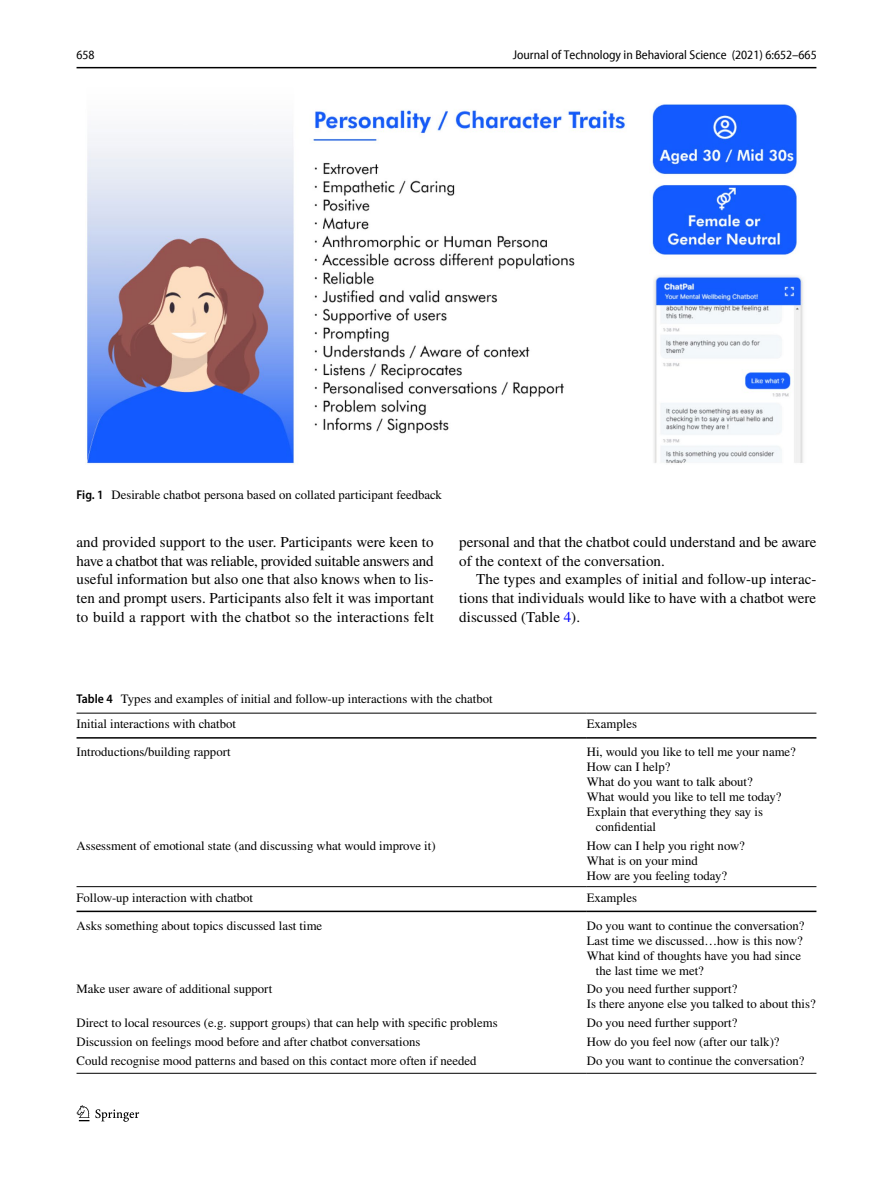
<style>
.page{position:relative;width:893px;height:1187px;background:#fff}
.page>*{position:absolute;margin:0;border:0;box-sizing:border-box;transform-origin:0 0}
.t1{font:15px/18.8px "STIX";letter-spacing:.005em;color:#000;text-align:justify}
.t2{font:12.75px/15px "STIX";color:#000}
.t3{font:semi-condensed 12.75px "Myriad Pro Unic";color:#000}
.s1{font-family:"Myriad Pro";font-weight:600;font-stretch:semi-condensed}
.s2{color:#00f}
</style>
<div class="page">
<hr style="left:77px;top:67px;width:739px;height:1px;background:#000">
<img style="left:86px;top:104px;width:718px;height:360px">
<hr style="left:77px;top:712px;width:510px;height:1px;background:#000">
<hr style="left:77px;top:737px;width:510px;height:1px;background:#000">
<hr style="left:587px;top:712px;width:229px;height:1px;background:#000">
<hr style="left:587px;top:737px;width:229px;height:1px;background:#000">
<hr style="left:77px;top:886px;width:510px;height:1px;background:#000">
<hr style="left:77px;top:910px;width:510px;height:2px;background:#000">
<hr style="left:587px;top:886px;width:229px;height:1px;background:#000">
<hr style="left:587px;top:910px;width:229px;height:2px;background:#000">
<hr style="left:77px;top:1072px;width:510px;height:1px;background:#000">
<hr style="left:587px;top:1072px;width:229px;height:1px;background:#000">
<svg style="left:77px;top:1105px;width:12px;height:16px"></svg>
<svg style="left:95px;top:1109px;width:44px;height:12px"></svg>
<p class="t3" style="left:77px;top:50px;width:20px">658</p>
<p class="t3" style="left:513px;top:50px;width:305px">Journal of Technology in Behavioral Science (2021) 6:652–665</p>
<p class="t2" style="left:77px;top:488px;width:367px"><span class="s1">Fig. 1</span> Desirable chatbot persona based on collated participant feedback</p>
<p class="t1" style="left:77px;top:533px;width:359px">and provided support to the user. Participants were keen to have a chatbot that was reliable, provided suitable answers and useful information but also one that also knows when to lis&shy;ten and prompt users. Participants also felt it was important to build a rapport with the chatbot so the interactions felt</p>
<p class="t1" style="left:459px;top:533px;width:359px">personal and that the chatbot could understand and be aware of the context of the conversation.</p>
<p class="t1" style="left:459px;top:571px;width:359px;text-indent:17px">The types and examples of initial and follow-up interac&shy;tions that individuals would like to have with a chatbot were discussed (Table <span class="s2">4</span>).</p>
<p class="t2" style="left:77px;top:686px;width:417px;line-height:25.5px"><span class="s1">Table 4</span> Types and examples of initial and follow-up interactions with the chatbot<br>Initial interactions with chatbot</p>
<p class="t2" style="left:587px;top:717px;width:52px">Examples</p>
<p class="t2" style="left:77px;top:745px;width:156px">Introductions/building rapport</p>
<p class="t2" style="left:587px;top:745px;width:211px">Hi, would you like to tell me your name?</p>
<p class="t2" style="left:587px;top:760px;width:85px">How can I help?</p>
<p class="t2" style="left:587px;top:775px;width:167px">What do you want to talk about?</p>
<p class="t2" style="left:587px;top:790px;width:196px">What would you like to tell me today?</p>
<p class="t2" style="left:587px;top:805px;width:178px">Explain that everything they say is</p>
<p class="t2" style="left:596px;top:820px;width:62px">confidential</p>
<p class="t2" style="left:77px;top:839px;width:361px">Assessment of emotional state (and discussing what would improve it)</p>
<p class="t2" style="left:587px;top:839px;width:160px">How can I help you right now?<br>What is on your mind<br>How are you feeling today?</p>
<p class="t2" style="left:77px;top:890px;width:178px">Follow-up interaction with chatbot</p>
<p class="t2" style="left:587px;top:890px;width:52px">Examples</p>
<p class="t2" style="left:77px;top:918px;width:247px">Asks something about topics discussed last time</p>
<p class="t2" style="left:587px;top:918px;width:219px">Do you want to continue the conversation?</p>
<p class="t2" style="left:587px;top:933px;width:217px">Last time we discussed…how is this now?</p>
<p class="t2" style="left:587px;top:948px;width:216px">What kind of thoughts have you had since</p>
<p class="t2" style="left:596px;top:963px;width:110px">the last time we met?</p>
<p class="t2" style="left:77px;top:982px;width:197px">Make user aware of additional support</p>
<p class="t2" style="left:587px;top:982px;width:230px">Do you need further support?<br>Is there anyone else you talked to about this?</p>
<p class="t2" style="left:77px;top:1016px;width:423px">Direct to local resources (e.g. support groups) that can help with specific problems</p>
<p class="t2" style="left:587px;top:1016px;width:152px">Do you need further support?</p>
<p class="t2" style="left:77px;top:1034px;width:345px">Discussion on feelings mood before and after chatbot conversations</p>
<p class="t2" style="left:587px;top:1034px;width:194px">How do you feel now (after our talk)?</p>
<p class="t2" style="left:77px;top:1053px;width:402px">Could recognise mood patterns and based on this contact more often if needed</p>
<p class="t2" style="left:587px;top:1053px;width:219px">Do you want to continue the conversation?</p>
</div>
